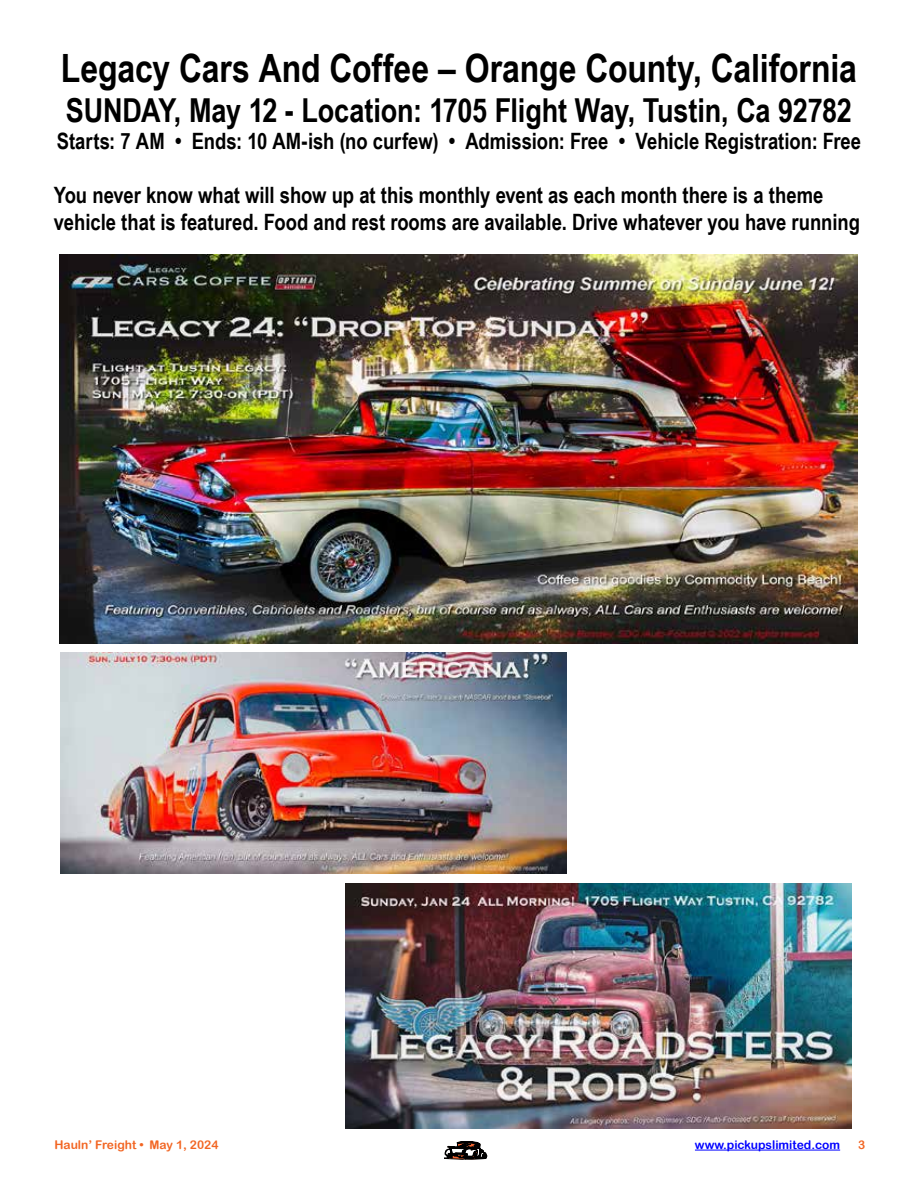
<style>
.page{position:relative;width:918px;height:1188px;background:#fff}
.page>*{position:absolute;margin:0;border:0;box-sizing:border-box;transform-origin:0 0}
.t1{font:700 39px "Arial Narrow";letter-spacing:-.005em;color:#000}
.t2{font:700 33px "Arial Narrow";letter-spacing:-.005em;color:#000}
.t3{font:700 22.5px/27px "Arial Narrow";color:#000}
.t4{font:12px "Arial Rounded MT Bold";color:#f26522}
.t5{font:12px "Arial Rounded MT Bold";color:#00f}
</style>
<div class="page">
<svg style="left:444px;top:1141px;width:44px;height:18px"></svg>
<hr style="left:695px;top:1150px;width:145px;height:1px;background:#00f">
<img style="left:60px;top:652px;width:506px;height:222px">
<img style="left:346px;top:883px;width:505px;height:245px">
<img style="left:59px;top:255px;width:799px;height:389px">
<h1 class="t1" style="left:61px;top:39px;width:798px">Legacy Cars And Coffee – Orange County, California</h1>
<h2 class="t2" style="left:66px;top:85px;width:788px">SUNDAY, May 12 - Location: 1705 Flight Way, Tustin, Ca 92782</h2>
<p class="t3" style="left:57px;top:126px;width:806px">Starts: 7 AM • Ends: 10 AM-ish (no curfew) • Admission: Free • Vehicle Registration: Free</p>
<p class="t3" style="left:54px;top:180px;width:808px">You never know what will show up at this monthly event as each month there is a theme vehicle that is featured. Food and rest rooms are available. Drive whatever you have running</p>
<p class="t4" style="left:54px;top:1138px;width:165px">Hauln’ Freight • May 1, 2024</p>
<p class="t5" style="left:695px;top:1138px;width:147px">www.pickupslimited.com</p>
<p class="t4" style="left:858px;top:1138px;width:9px">3</p>
</div>
